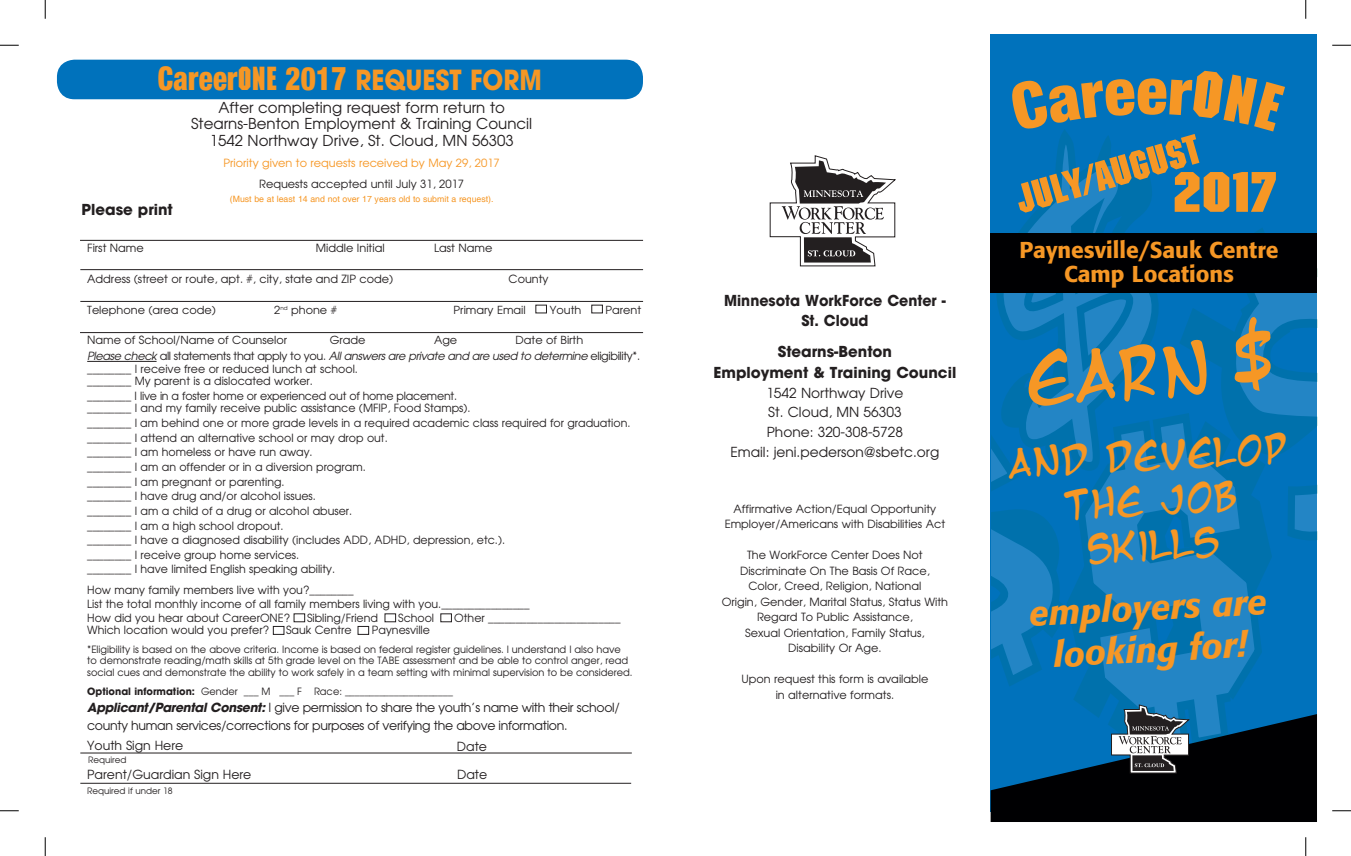
<style>
.page{position:relative;width:1351px;height:856px;background:#fff}
.page>*{position:absolute;margin:0;border:0;box-sizing:border-box;transform-origin:0 0}
.t1{font:66.25px "Manga Temple";color:#f69725}
.t2{font:900 condensed 64.25px "Helvetica Neue";color:#f69725}
.t3{font:700 55.5px "Machine";color:#f69725;scale:1.15 1}
.t4{font:700 40.38px "Machine";color:#f69725}
.t5{font:37.5px/45px "Manga Temple";color:#f69725;text-align:center}
.t6{font:italic 500 35px/42px "Formata";color:#f69725;text-align:center}
.t7{font:700 27.5px "Avant Garde";color:#f69725;scale:.89 1}
.t8{font:500 22.75px "Formata";color:#f69725}
.t9{font:15px "Avant Garde";color:#231f20}
.t10{font:700 15px/20.8px "Avant Garde";color:#231f20;text-align:center}
.t11{font:700 15px "Avant Garde";color:#231f20;scale:.95 1}
.t12{font:13.75px/19.6px "Avant Garde";color:#231f20}
.t13{font:12.5px/17.5px "Avant Garde";letter-spacing:-.025em;color:#231f20}
.t14{font:12.5px "Avant Garde";color:#231f20}
.t15{font:11.25px/12.5px "Avant Garde";color:#231f20}
.t16{font:11.25px "Avant Garde";letter-spacing:-.02em;color:#231f20}
.t17{font:11.25px "Avant Garde";color:#f69725}
.t18{font:11.12px "Avant Garde";color:#231f20}
.t19{font:10px/11.2px "Avant Garde";color:#231f20}
.t20{font:8.75px "Helvetica";color:#f69725}
.t21{font:8.75px "Avant Garde";color:#231f20}
.s1{font-family:"Helvetica Neue";font-weight:900;font-stretch:condensed;font-size:32.5px}
.s2{font-family:"Machine";font-size:32.5px}
.s3{font-size:11.25px}
.s4{font-style:italic}
.s5{font-weight:700}
.s6{font-weight:700;font-style:italic}
</style>
<div class="page">
<hr style="left:87px;top:361px;width:70px;height:1px;background:#231f20">
<hr style="left:80px;top:240px;width:563px;height:1px;background:#231f20">
<hr style="left:80px;top:269px;width:563px;height:1px;background:#231f20">
<hr style="left:80px;top:301px;width:563px;height:1px;background:#231f20">
<hr style="left:80px;top:332px;width:563px;height:1px;background:#231f20">
<div style="left:57px;top:60px;width:586px;height:39px;background:#0072bc;border-radius:18px"></div>
<svg style="left:770px;top:155px;width:125px;height:111px"></svg>
<div style="left:294px;top:613px;width:11px;height:9px;border:1px solid #231f20"></div>
<div style="left:385px;top:613px;width:11px;height:9px;border:1px solid #231f20"></div>
<hr style="left:80px;top:752px;width:552px;height:1px;background:#231f20">
<hr style="left:80px;top:782px;width:551px;height:1px;background:#231f20">
<div style="left:990px;top:34px;width:326px;height:777px;background:#0072bc"></div>
<svg style="left:1074px;top:481px;width:188px;height:222px"></svg>
<svg style="left:997px;top:131px;width:182px;height:350px"></svg>
<svg style="left:991px;top:408px;width:78px;height:278px"></svg>
<svg style="left:1179px;top:228px;width:137px;height:365px"></svg>
<svg style="left:1018px;top:225px;width:121px;height:155px"></svg>
<svg style="left:990px;top:703px;width:326px;height:118px"></svg>
<div style="left:990px;top:233px;width:326px;height:60px;background:#000002"></div>
<div style="left:535px;top:305px;width:12px;height:8px;border:1px solid #231f20"></div>
<div style="left:591px;top:305px;width:11px;height:8px;border:1px solid #231f20"></div>
<div style="left:273px;top:626px;width:11px;height:8px;border:1px solid #231f20"></div>
<div style="left:358px;top:626px;width:11px;height:8px;border:1px solid #231f20"></div>
<svg style="left:0;top:44px;width:19px;height:2px"></svg>
<svg style="left:1332px;top:44px;width:18px;height:2px"></svg>
<svg style="left:0;top:810px;width:19px;height:1px"></svg>
<svg style="left:1332px;top:810px;width:18px;height:1px"></svg>
<svg style="left:44px;top:0;width:2px;height:19px"></svg>
<svg style="left:44px;top:837px;width:2px;height:18px"></svg>
<svg style="left:1305px;top:0;width:1px;height:19px"></svg>
<svg style="left:1305px;top:837px;width:1px;height:18px"></svg>
<p class="t7" style="left:158px;top:62px;width:433px"><span class="s1">Career</span><span class="s2">ONE</span> <span class="s1">2017</span> REQUEST FORM</p>
<p class="t9" style="left:218px;top:98px;width:288px">After completing request form return to</p>
<p class="t9" style="left:191px;top:114px;width:343px">Stearns-Benton Employment &amp; Training Council</p>
<p class="t9" style="left:210px;top:131px;width:305px">1542 Northway Drive, St. Cloud, MN 56303</p>
<p class="t17" style="left:224px;top:156px;width:278px">Priority given to requests received by May 29, 2017</p>
<p class="t15" style="left:259px;top:178px;width:206px">Requests accepted until July 31, 2017</p>
<p class="t20" style="left:230px;top:194px;width:265px">(Must be at least 14 and not over 17 years old to submit a request).</p>
<p class="t10" style="left:82px;top:199px;width:93px">Please print</p>
<p class="t15" style="left:87px;top:242px;width:58px">First Name</p>
<p class="t15" style="left:316px;top:242px;width:70px">Middle Initial</p>
<p class="t15" style="left:434px;top:242px;width:60px">Last Name</p>
<p class="t15" style="left:87px;top:272px;width:308px">Address (street or route, apt. #, city, state and ZIP code)</p>
<p class="t15" style="left:508px;top:272px;width:42px">County</p>
<p class="t18" style="left:87px;top:302px;width:130px">Telephone (area code)</p>
<p class="t18" style="left:274px;top:302px;width:64px">2<sup>nd</sup> phone #</p>
<p class="t18" style="left:453px;top:302px;width:74px">Primary Email</p>
<p class="t18" style="left:550px;top:302px;width:33px">Youth</p>
<p class="t18" style="left:605px;top:302px;width:37px">Parent</p>
<p class="t18" style="left:87px;top:333px;width:201px"><span class="s3">Name of School/</span>Name of Counselor</p>
<p class="t18" style="left:330px;top:333px;width:37px">Grade</p>
<p class="t18" style="left:434px;top:333px;width:25px">Age</p>
<p class="t18" style="left:515px;top:333px;width:69px">Date of Birth</p>
<p class="t15" style="left:87px;top:350px;width:554px"><span class="s4">Please check</span> all statements that apply to you. <span class="s4">All answers are private and are used to determine</span> eligibility*. ________ I receive free or reduced lunch at school.<br>________ My parent is a dislocated worker.</p>
<p class="t16" style="left:87px;top:389px;width:371px">________ I live in a foster home or experienced out of home placement.</p>
<p class="t15" style="left:87px;top:402px;width:385px">________ I and my family receive public assistance (MFIP, Food Stamps).</p>
<p class="t15" style="left:87px;top:416px;width:545px">________ I am behind one or more grade levels in a required academic class required for graduation.</p>
<p class="t15" style="left:87px;top:431px;width:302px">________ I attend an alternative school or may drop out.</p>
<p class="t15" style="left:87px;top:446px;width:227px">________ I am homeless or have run away.</p>
<p class="t15" style="left:87px;top:460px;width:280px">________ I am an offender or in a diversion program.</p>
<p class="t15" style="left:87px;top:475px;width:199px">________ I am pregnant or parenting.</p>
<p class="t15" style="left:87px;top:489px;width:230px">________ I have drug and/or alcohol issues.</p>
<p class="t15" style="left:87px;top:503px;width:266px;line-height:14.6px">________ I am a child of a drug or alcohol abuser. ________ I am a high school dropout.</p>
<p class="t15" style="left:87px;top:533px;width:419px">________ I have a diagnosed disability (includes ADD, ADHD, depression, etc.).</p>
<p class="t15" style="left:87px;top:547px;width:249px;line-height:14.6px">________ I receive group home services. ________ I have limited English speaking ability.</p>
<p class="t15" style="left:87px;top:583px;width:268px">How many family members live with you?________</p>
<p class="t15" style="left:87px;top:597px;width:444px">List the total monthly income of all family members living with you.________________</p>
<p class="t15" style="left:87px;top:611px;width:204px">How did you hear about CareerONE?</p>
<p class="t15" style="left:307px;top:611px;width:72px">Sibling/Friend</p>
<p class="t15" style="left:398px;top:611px;width:37px">School</p>
<p class="t15" style="left:454px;top:611px;width:168px">Other ________________________</p>
<p class="t15" style="left:87px;top:623px;width:183px">Which location would you prefer?</p>
<p class="t15" style="left:286px;top:623px;width:67px">Sauk Centre</p>
<p class="t15" style="left:372px;top:623px;width:60px">Paynesville</p>
<p class="t19" style="left:87px;top:643px;width:547px">*Eligibility is based on the above criteria. Income is based on federal register guidelines. I understand I also have to demonstrate reading/math skills at 5th grade level on the TABE assessment and be able to control anger, read social cues and demonstrate the ability to work safely in a team setting with minimal supervision to be considered.</p>
<p class="t19" style="left:87px;top:685px;width:367px"><span class="s5">Optional information:</span> Gender ___ M ___ F Race: ______________________</p>
<p class="t13" style="left:87px;top:698px;width:534px"><span class="s6">Applicant/Parental Consent:</span> I give permission to share the youth’s name with their school/ county human services/corrections for purposes of verifying the above information.</p>
<p class="t14" style="left:87px;top:737px;width:97px">Youth Sign Here</p>
<p class="t13" style="left:457px;top:737px;width:32px">Date</p>
<p class="t14" style="left:87px;top:766px;width:166px">Parent/Guardian Sign Here</p>
<p class="t13" style="left:457px;top:765px;width:32px">Date</p>
<p class="t21" style="left:87px;top:784px;width:87px">Required if under 18</p>
<p class="t21" style="left:88px;top:754px;width:40px">Required</p>
<p class="t11" style="left:724px;top:290px;width:235px">Minnesota WorkForce Center -</p>
<p class="t11" style="left:801px;top:310px;width:72px">St. Cloud</p>
<p class="t10" style="left:713px;top:341px;width:244px">Stearns-Benton<br>Employment &amp; Training Council</p>
<p class="t12" style="left:766px;top:382px;width:139px">1542 Northway Drive<br>St. Cloud, MN 56303</p>
<p class="t12" style="left:767px;top:422px;width:138px">Phone: 320-308-5728</p>
<p class="t12" style="left:730px;top:441px;width:210px">Email: jeni.pederson@sbetc.org</p>
<p class="t15" style="left:733px;top:502px;width:204px">Affirmative Action/Equal Opportunity</p>
<p class="t15" style="left:724px;top:517px;width:222px">Employer/Americans with Disabilities Act</p>
<p class="t15" style="left:747px;top:548px;width:177px">The WorkForce Center Does Not</p>
<p class="t15" style="left:740px;top:564px;width:191px">Discriminate On The Basis Of Race,</p>
<p class="t15" style="left:748px;top:579px;width:174px">Color, Creed, Religion, National</p>
<p class="t15" style="left:721px;top:593px;width:228px;line-height:15.5px;text-align:center">Origin, Gender, Marital Status, Status With<br>Regard To Public Assistance,</p>
<p class="t15" style="left:745px;top:626px;width:181px">Sexual Orientation, Family Status,</p>
<p class="t15" style="left:788px;top:641px;width:95px">Disability Or Age.</p>
<p class="t15" style="left:741px;top:672px;width:188px">Upon request this form is available</p>
<p class="t15" style="left:775px;top:688px;width:120px">in alternative formats.</p>
<p class="t2" style="left:1136px;top:38px;width:32px">e</p>
<p class="t4" style="left:1011px;top:177px;width:189px;rotate:-16deg">July/august</p>
<p class="t3" style="left:1172px;top:159px;width:90px">2017</p>
<p class="t8" style="left:1019px;top:236px;width:260px">Paynesville/Sauk Centre</p>
<p class="t8" style="left:1064px;top:260px;width:172px">Camp Locations</p>
<p class="t1" style="left:1024px;top:342px;width:252px;rotate:-3deg">earn <sup>$</sup></p>
<p class="t5" style="left:1006px;top:441px;width:283px;rotate:-3deg">and develop</p>
<p class="t5" style="left:1062px;top:483px;width:175px;rotate:-3deg">the Job<br>Skills</p>
<p class="t6" style="left:1028px;top:592px;width:239px;rotate:-3deg">employers are looking for!</p>
</div>
